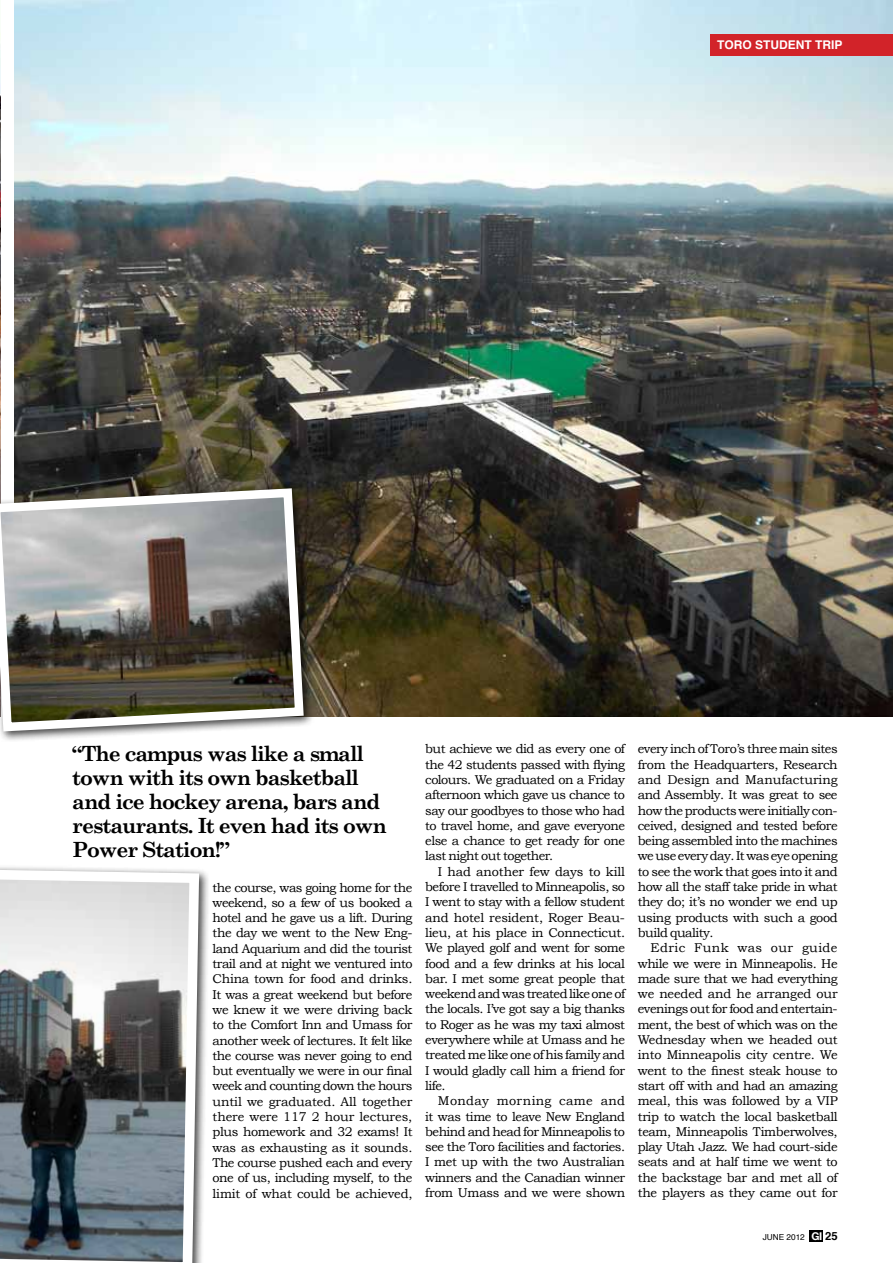
<style>
.page{position:relative;width:893px;height:1263px;background:#fff}
.page>*{position:absolute;margin:0;border:0;box-sizing:border-box;transform-origin:0 0}
.t1{font:700 21px/24px "Century Schoolbook";letter-spacing:-.05em;color:#000}
.t2{font:12.75px/15.3px "Bookman Old Style";letter-spacing:-.04em;color:#000;text-align:justify}
.t3{font:12.75px "Bookman Old Style";letter-spacing:-.02em;color:#000}
.t4{font:12.75px "Bookman Old Style";letter-spacing:-.01em;color:#000}
.t5{font:12.75px "Bookman Old Style";color:#000}
.t6{font:12.75px "Bookman Old Style";letter-spacing:-.005em;color:#000}
.t7{font:12.75px "Bookman Old Style";letter-spacing:.025em;color:#000}
.t8{font:12.75px "Bookman Old Style";letter-spacing:.035em;color:#000}
.t9{font:700 12px "Helvetica";color:#fff}
.t10{font:8.25px "Helvetica";color:#000}
.s1{font-family:"Helvetica Neue";font-weight:700;font-size:10.8px;color:#fff}
.s2{font-weight:700;font-size:11.25px}
</style>
<div class="page">
<img style="left:0;top:33px;width:1px;height:451px">
<img style="left:15px;top:0;width:878px;height:717px">
<div style="left:0;top:484px;width:315px;height:258px;background:#000;opacity:.75"></div>
<svg style="left:0;top:484px;width:308px;height:252px;background:#83807a"></svg>
<div style="left:0;top:862px;width:210px;height:401px;background:#000;opacity:.75"></div>
<svg style="left:0;top:862px;width:204px;height:401px"></svg>
<div style="left:809px;top:1230px;width:14px;height:11px;background:#000"></div>
<div style="left:710px;top:34px;width:183px;height:21px;background:#d22329"></div>
<p class="t9" style="left:717px;top:35px;width:10px">TORO</p>
<p class="t9" style="left:755px;top:35px;width:42px">STUDENT</p>
<p class="t9" style="left:815px;top:35px;width:29px">TRIP</p>
<p class="t1" style="left:72px;top:741px;width:316px">“The campus was like a small town with its own basketball and ice hockey arena, bars and restaurants. It even had its own<br>Power Station!”</p>
<p class="t2" style="left:213px;top:879px;width:201px">the course, was going home for the weekend, so a few of us booked a hotel and he gave us a lift. During the day we went to the New Eng&shy;land Aquarium and did the tourist trail and at night we ventured into China town for food and drinks.<br>It was a great weekend but before we knew it we were driving back to the Comfort Inn and Umass for another week of lectures. It felt like the course was never going to end but eventually we were in our final week and counting down the hours until we graduated. All together there were 117 2 hour lectures, plus homework and 32 exams! It was as exhausting as it sounds.<br>The course pushed each and every one of us, including myself, to the limit of what could be achieved,</p>
<p class="t2" style="left:425px;top:741px;width:201px">but achieve we did as every one of</p>
<p class="t2" style="left:425px;top:757px;width:201px">the 42 students passed with flying</p>
<p class="t2" style="left:425px;top:772px;width:201px">colours. We graduated on a Friday</p>
<p class="t2" style="left:425px;top:787px;width:201px">afternoon which gave us chance to</p>
<p class="t2" style="left:425px;top:802px;width:201px">say our goodbyes to those who had</p>
<p class="t2" style="left:425px;top:818px;width:201px">to travel home, and gave everyone</p>
<p class="t2" style="left:425px;top:833px;width:201px">else a chance to get ready for one</p>
<p class="t2" style="left:425px;top:848px;width:130px">last night out together.</p>
<p class="t6" style="left:438px;top:864px;width:189px">I had another few days to kill</p>
<p class="t2" style="left:425px;top:879px;width:201px">before I travelled to Minneapolis, so</p>
<p class="t2" style="left:425px;top:894px;width:201px">I went to stay with a fellow student</p>
<p class="t4" style="left:425px;top:910px;width:201px">and hotel resident, Roger Beau-</p>
<p class="t3" style="left:425px;top:925px;width:201px">lieu, at his place in Connecticut.</p>
<p class="t2" style="left:425px;top:940px;width:201px">We played golf and went for some</p>
<p class="t2" style="left:425px;top:955px;width:201px">food and a few drinks at his local</p>
<p class="t2" style="left:425px;top:971px;width:201px">bar. I met some great people that</p>
<p class="t2" style="left:425px;top:986px;width:201px">weekend and was treated like one of</p>
<p class="t2" style="left:425px;top:1001px;width:201px">the locals. I’ve got say a big thanks</p>
<p class="t2" style="left:425px;top:1017px;width:201px">to Roger as he was my taxi almost</p>
<p class="t2" style="left:425px;top:1032px;width:201px">everywhere while at Umass and he</p>
<p class="t2" style="left:425px;top:1047px;width:201px">treated me like one of his family and</p>
<p class="t2" style="left:425px;top:1063px;width:201px">I would gladly call him a friend for</p>
<p class="t2" style="left:425px;top:1078px;width:22px">life.</p>
<p class="t7" style="left:438px;top:1093px;width:189px">Monday morning came and</p>
<p class="t2" style="left:425px;top:1108px;width:201px">it was time to leave New England</p>
<p class="t2" style="left:425px;top:1124px;width:201px">behind and head for Minneapolis to</p>
<p class="t2" style="left:425px;top:1139px;width:201px">see the Toro facilities and factories.</p>
<p class="t2" style="left:425px;top:1154px;width:201px">I met up with the two Australian</p>
<p class="t2" style="left:425px;top:1170px;width:201px">winners and the Canadian winner</p>
<p class="t2" style="left:425px;top:1185px;width:201px">from Umass and we were shown</p>
<p class="t2" style="left:638px;top:741px;width:201px">every inch of Toro’s three main sites</p>
<p class="t2" style="left:638px;top:757px;width:201px">from the Headquarters, Research</p>
<p class="t5" style="left:638px;top:772px;width:201px">and Design and Manufacturing</p>
<p class="t2" style="left:638px;top:787px;width:201px">and Assembly. It was great to see</p>
<p class="t2" style="left:638px;top:802px;width:201px">how the products were initially con-</p>
<p class="t2" style="left:638px;top:818px;width:201px">ceived, designed and tested before</p>
<p class="t2" style="left:638px;top:833px;width:201px">being assembled into the machines</p>
<p class="t2" style="left:638px;top:848px;width:201px">we use every day. It was eye opening</p>
<p class="t2" style="left:638px;top:864px;width:201px">to see the work that goes into it and</p>
<p class="t2" style="left:638px;top:879px;width:201px">how all the staff take pride in what</p>
<p class="t2" style="left:638px;top:894px;width:201px">they do; it’s no wonder we end up</p>
<p class="t2" style="left:638px;top:910px;width:201px">using products with such a good</p>
<p class="t2" style="left:638px;top:925px;width:77px">build quality.</p>
<p class="t8" style="left:651px;top:940px;width:189px">Edric Funk was our guide</p>
<p class="t2" style="left:638px;top:955px;width:201px">while we were in Minneapolis. He</p>
<p class="t2" style="left:638px;top:971px;width:201px">made sure that we had everything</p>
<p class="t4" style="left:638px;top:986px;width:201px">we needed and he arranged our</p>
<p class="t2" style="left:638px;top:1001px;width:201px">evenings out for food and entertain-</p>
<p class="t2" style="left:638px;top:1017px;width:201px">ment, the best of which was on the</p>
<p class="t3" style="left:638px;top:1032px;width:201px">Wednesday when we headed out</p>
<p class="t4" style="left:638px;top:1048px;width:201px">into Minneapolis city centre. We</p>
<p class="t2" style="left:638px;top:1063px;width:201px">went to the finest steak house to</p>
<p class="t2" style="left:638px;top:1078px;width:201px">start off with and had an amazing</p>
<p class="t3" style="left:638px;top:1093px;width:201px">meal, this was followed by a VIP</p>
<p class="t2" style="left:638px;top:1108px;width:201px">trip to watch the local basketball</p>
<p class="t2" style="left:638px;top:1124px;width:201px">team, Minneapolis Timberwolves,</p>
<p class="t2" style="left:638px;top:1139px;width:201px">play Utah Jazz. We had court-side</p>
<p class="t2" style="left:638px;top:1154px;width:201px">seats and at half time we went to</p>
<p class="t3" style="left:638px;top:1170px;width:201px">the backstage bar and met all of</p>
<p class="t3" style="left:638px;top:1185px;width:201px">the players as they came out for</p>
<p class="t10" style="left:763px;top:1231px;width:76px">JUNE 2012 <span class="s1">GI</span> <span class="s2">25</span></p>
</div>
